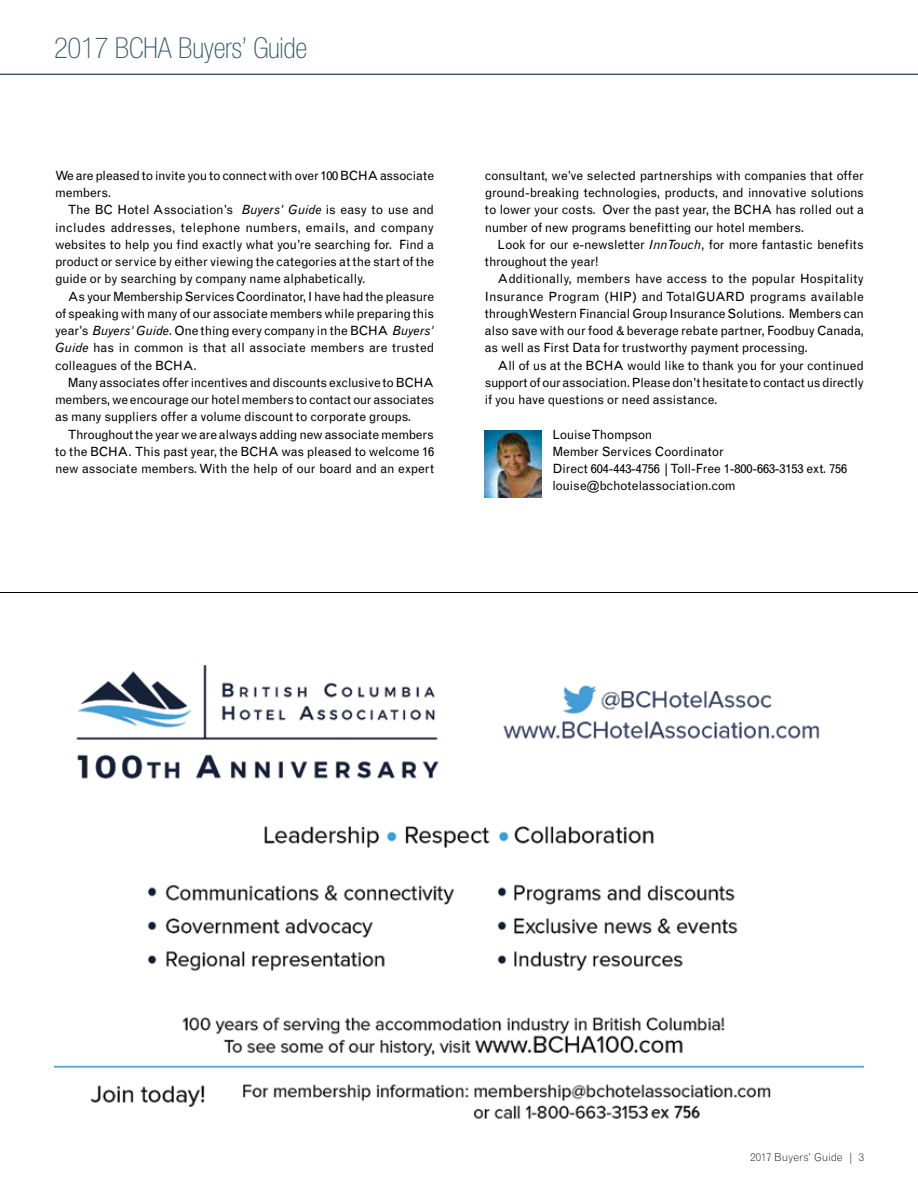
<style>
.page{position:relative;width:918px;height:1188px;background:#fff}
.page>*{position:absolute;margin:0;border:0;box-sizing:border-box;transform-origin:0 0}
.t1{font:100 condensed 28.95px "Helvetica Neue LT Std";letter-spacing:-.01em;color:#395d6b}
.t2{font:12.75px/17.2px "Grotesque MT Std";letter-spacing:-.015em;color:#000;text-align:justify}
.t3{font:300 10.95px "Grotesque MT Std";letter-spacing:-.005em;color:#000}
.s1{font-style:italic}
</style>
<div class="page">
<img style="left:485px;top:430px;width:56px;height:67px">
<hr style="left:0;top:74px;width:918px;height:1px;background:#395d6b">
<img style="left:54px;top:665px;width:810px;height:454px">
<hr style="left:0;top:592px;width:918px;height:1px;background:#000">
<h1 class="t1" style="left:54px;top:32px;width:255px">2017 BCHA Buyers’ Guide</h1>
<p class="t2" style="left:55px;top:167px;width:381px">We are pleased to invite you to connect with over 100 BCHA associate members.</p>
<p class="t2" style="left:55px;top:201px;width:381px;text-indent:13px">The BC Hotel Association’s <span class="s1">Buyers’ Guide</span> is easy to use and includes addresses, telephone numbers, emails, and company websites to help you find exactly what you’re searching for. Find a product or service by either viewing the categories at the start of the guide or by searching by company name alphabetically.</p>
<p class="t2" style="left:55px;top:288px;width:381px;text-indent:13px">As your Membership Services Coordinator, I have had the pleasure of speaking with many of our associate members while preparing this year’s <span class="s1">Buyers’ Guide</span>. One thing every company in the BCHA <span class="s1">Buyers’ Guide</span> has in common is that all associate members are trusted colleagues of the BCHA.</p>
<p class="t2" style="left:55px;top:374px;width:381px;text-indent:13px">Many associates offer incentives and discounts exclusive to BCHA members, we encourage our hotel members to contact our associates as many suppliers offer a volume discount to corporate groups.</p>
<p class="t2" style="left:55px;top:426px;width:381px;text-indent:13px">Throughout the year we are always adding new associate members to the BCHA. This past year, the BCHA was pleased to welcome 16 new associate members. With the help of our board and an expert</p>
<p class="t2" style="left:485px;top:167px;width:381px">consultant, we’ve selected partnerships with companies that offer ground-breaking technologies, products, and innovative solutions to lower your costs. Over the past year, the BCHA has rolled out a number of new programs benefitting our hotel members.</p>
<p class="t2" style="left:485px;top:236px;width:381px;text-indent:13px">Look for our e-newsletter <span class="s1">InnTouch</span>, for more fantastic benefits throughout the year!</p>
<p class="t2" style="left:485px;top:270px;width:381px;text-indent:13px">Additionally, members have access to the popular Hospitality Insurance Program (HIP) and TotalGUARD programs available through Western Financial Group Insurance Solutions. Members can also save with our food &amp; beverage rebate partner, Foodbuy Canada, as well as First Data for trustworthy payment processing.</p>
<p class="t2" style="left:485px;top:357px;width:381px;text-indent:13px">All of us at the BCHA would like to thank you for your continued support of our association. Please don’t hesitate to contact us directly if you have questions or need assistance.</p>
<p class="t2" style="left:552px;top:426px;width:296px;text-align:left">Louise Thompson<br>Member Services Coordinator<br>Direct 604-443-4756 | Toll-Free 1-800-663-3153 ext. 756 louise@bchotelassociation.com</p>
<p class="t3" style="left:750px;top:1151px;width:115px">2017 Buyers’ Guide | 3</p>
</div>
